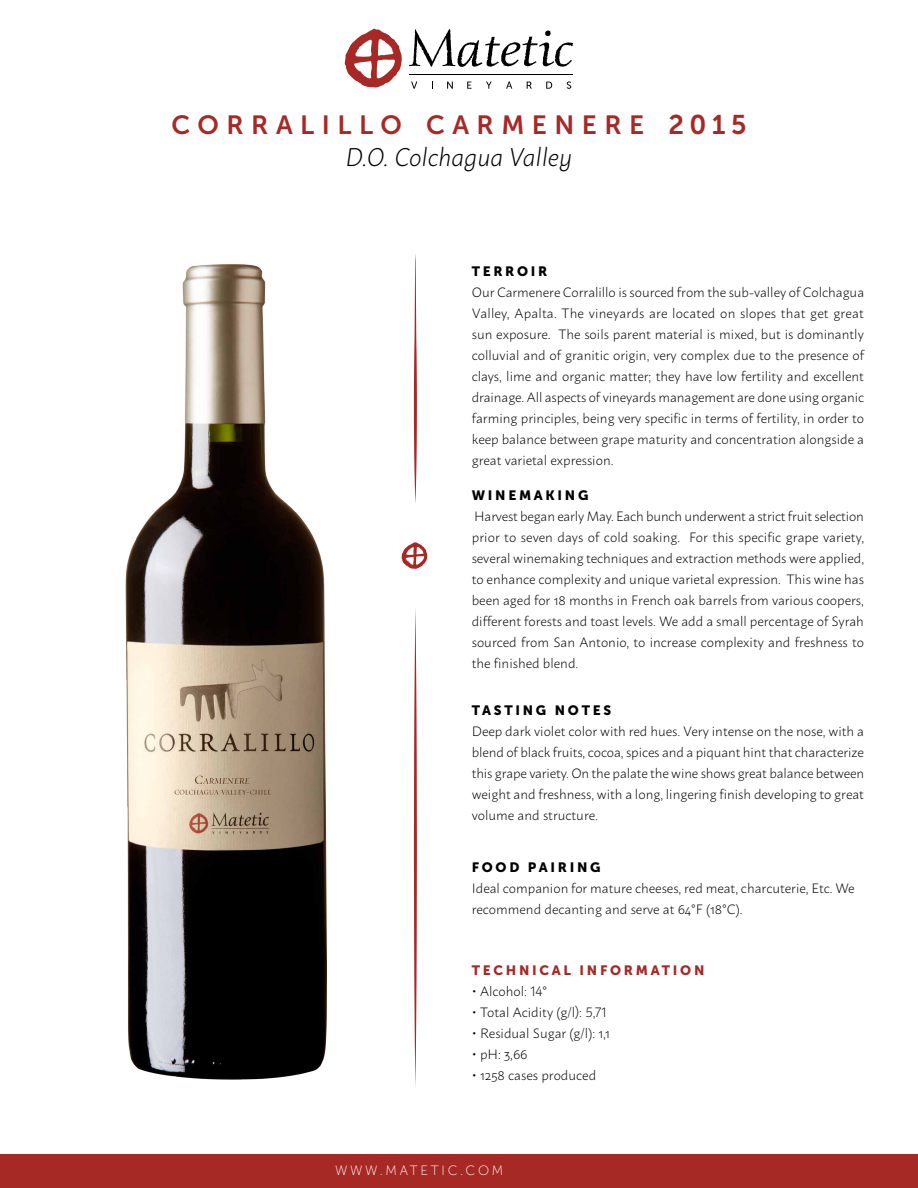
<style>
.page{position:relative;width:918px;height:1188px;background:#fff}
.page>*{position:absolute;margin:0;border:0;box-sizing:border-box;transform-origin:0 0}
.t1{font:26.25px "Museo Sans 700";letter-spacing:.285em;color:#a72926}
.t2{font:italic 300 25.5px "Macho";color:#000}
.t3{font:300 13.5px/21px "Macho";color:#000;text-align:justify}
.t4{font:13.5px "Museo Sans 900";letter-spacing:.2em;color:#000}
.t5{font:13.5px "Museo Sans 900";letter-spacing:.2em;color:#a72926}
.t6{font:13.5px "Museo Sans 100";letter-spacing:.2em;color:#fff}
.s1{font-size:27px}
</style>
<div class="page">
<svg style="left:411px;top:82px;width:6px;height:7px"></svg>
<svg style="left:447px;top:82px;width:6px;height:7px"></svg>
<svg style="left:467px;top:82px;width:5px;height:7px"></svg>
<svg style="left:486px;top:82px;width:6px;height:7px"></svg>
<svg style="left:506px;top:82px;width:6px;height:7px"></svg>
<svg style="left:527px;top:82px;width:5px;height:7px"></svg>
<svg style="left:546px;top:82px;width:6px;height:7px"></svg>
<svg style="left:567px;top:81px;width:4px;height:8px"></svg>
<svg style="left:409px;top:29px;width:164px;height:38px"></svg>
<svg style="left:345px;top:29px;width:57px;height:58px"></svg>
<hr style="left:409px;top:74px;width:164px;height:1px;background:#000">
<svg style="left:414px;top:609px;width:3px;height:478px"></svg>
<svg style="left:414px;top:254px;width:3px;height:249px"></svg>
<svg style="left:412px;top:542px;width:15px;height:27px"></svg>
<img style="left:125px;top:264px;width:287px;height:816px">
<div style="left:0;top:1154px;width:918px;height:34px;background:#a72926"></div>
<h1 class="t1" style="left:171px;top:111px;width:577px">CORRALILLO CARMENERE <span class="s1">2015</span></h1>
<h2 class="t2" style="left:346px;top:135px;width:228px">D.O. Colchagua Valley</h2>
<p class="t4" style="left:472px;top:264px;width:77px">TERROIR</p>
<p class="t3" style="left:472px;top:280px;width:394px">Our Carmenere Corralillo is sourced from the sub-valley of Colchagua Valley, Apalta. The vineyards are located on slopes that get great sun exposure. The soils parent material is mixed, but is dominantly colluvial and of granitic origin, very complex due to the presence of clays, lime and organic matter; they have low fertility and excellent drainage. All aspects of vineyards management are done using organic farming principles, being very specific in terms of fertility, in order to keep balance between grape maturity and concentration alongside a great varietal expression.</p>
<p class="t4" style="left:472px;top:488px;width:118px">WINEMAKING</p>
<p class="t3" style="left:472px;top:504px;width:394px">Harvest began early May. Each bunch underwent a strict fruit selection prior to seven days of cold soaking. For this specific grape variety, several winemaking techniques and extraction methods were applied, to enhance complexity and unique varietal expression. This wine has been aged for 18 months in French oak barrels from various coopers, different forests and toast levels. We add a small percentage of Syrah sourced from San Antonio, to increase complexity and freshness to the finished blend.</p>
<p class="t4" style="left:472px;top:702px;width:141px">TASTING NOTES</p>
<p class="t3" style="left:472px;top:719px;width:394px">Deep dark violet color with red hues. Very intense on the nose, with a blend of black fruits, cocoa, spices and a piquant hint that characterize this grape variety. On the palate the wine shows great balance between weight and freshness, with a long, lingering finish developing to great volume and structure.</p>
<p class="t4" style="left:472px;top:860px;width:130px">FOOD PAIRING</p>
<p class="t3" style="left:472px;top:877px;width:384px">Ideal companion for mature cheeses, red meat, charcuterie, Etc. We recommend decanting and serve at 64°F (18°C).</p>
<p class="t5" style="left:472px;top:963px;width:234px">TECHNICAL INFORMATION</p>
<p class="t3" style="left:472px;top:980px;width:77px">• Alcohol: 14°</p>
<p class="t3" style="left:472px;top:1001px;width:136px">• Total Acidity (g/l): 5,71</p>
<p class="t3" style="left:472px;top:1022px;width:140px">• Residual Sugar (g/l): 1,1</p>
<p class="t3" style="left:472px;top:1043px;width:57px">• pH: 3,66</p>
<p class="t3" style="left:472px;top:1064px;width:126px">• 1258 cases produced</p>
<p class="t6" style="left:335px;top:1163px;width:170px">WWW.MATETIC.COM</p>
</div>
